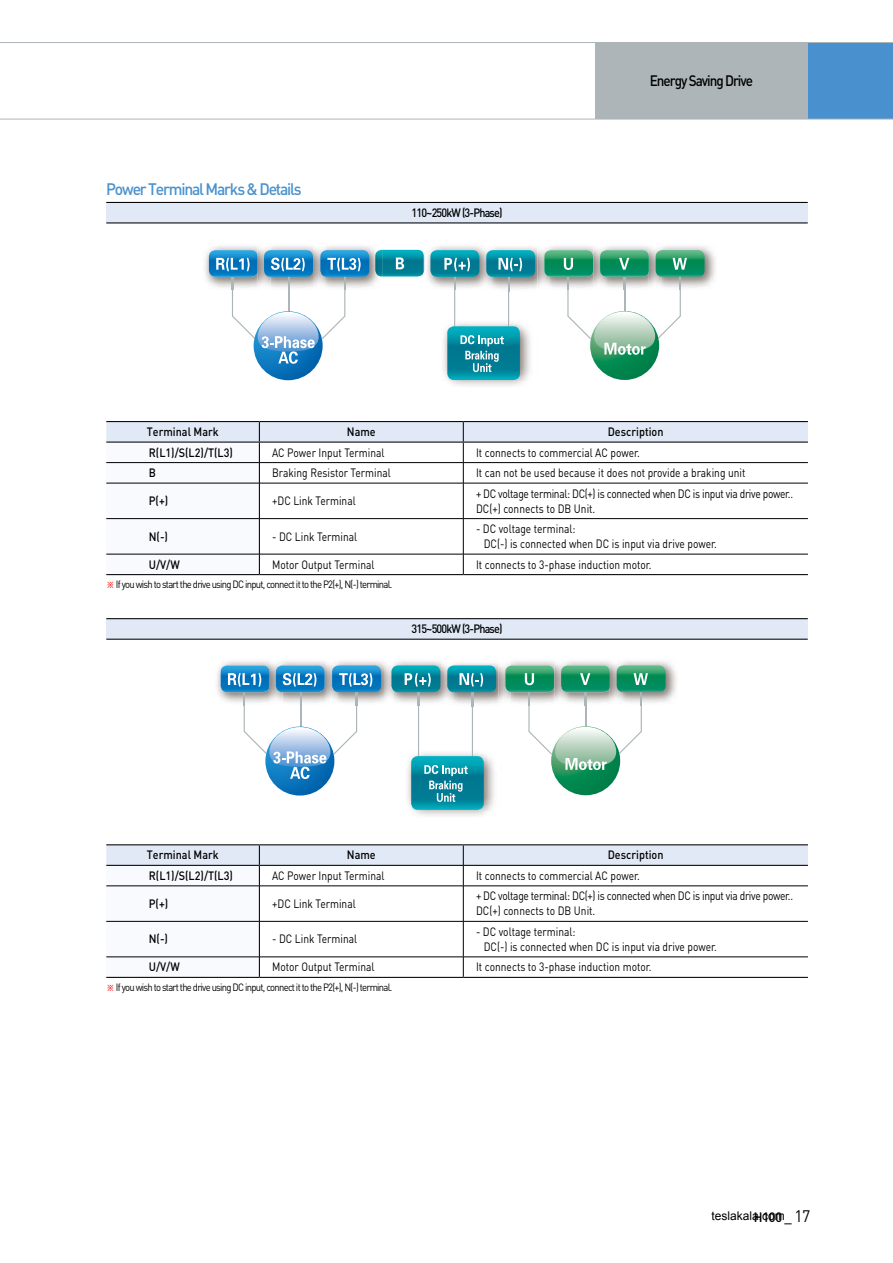
<style>
.page{position:relative;width:893px;height:1263px;background:#fff}
.page>*{position:absolute;margin:0;border:0;box-sizing:border-box;transform-origin:0 0}
.t1{font:500 16.5px "DIN";letter-spacing:-.075em;color:#4991ce;scale:.95 1}
.t2{font:500 15px "DIN";letter-spacing:-.075em;color:#000;scale:.9 1}
.t3{font:500 13.5px "DIN";color:#000;scale:.95 1}
.t4{font:12px/15px "DIN";color:#000;scale:.85 1}
.t5{font:12px/15px "DIN";letter-spacing:-.03em;color:#000;scale:.85 1}
.t6{font:500 12px "DIN";color:#000;scale:.9 1}
.t7{font:500 12px "DIN";letter-spacing:-.075em;color:#000;scale:.9 1}
.t8{font:12px "Arial";color:#000}
.t9{font:10.5px "DIN";letter-spacing:-.075em;color:#000;scale:.9 1}
.s1{font-family:"YDVYGO Std 12";color:#f00}
.s2{font-weight:400;font-size:16.5px}
</style>
<div class="page">
<div style="left:808px;top:43px;width:85px;height:76px;background:#4991ce"></div>
<div style="left:595px;top:43px;width:213px;height:76px;background:#adb5b8"></div>
<hr style="left:0;top:119px;width:893px;height:1px;background:#adb5b8">
<hr style="left:0;top:42px;width:893px;height:1px;background:#adb5b8">
<div style="left:106px;top:202px;width:702px;height:21px;background:#e1e9f6"></div>
<hr style="left:106px;top:202px;width:702px;height:1px;background:#000">
<hr style="left:106px;top:222px;width:702px;height:1px;background:#000">
<img style="left:205px;top:246px;width:52px;height:37px">
<img style="left:257px;top:245px;width:14px;height:5px">
<img style="left:326px;top:246px;width:56px;height:41px">
<img style="left:314px;top:245px;width:12px;height:5px">
<svg style="left:254px;top:311px;width:69px;height:69px"></svg>
<svg style="left:209px;top:250px;width:160px;height:114px"></svg>
<img style="left:593px;top:245px;width:13px;height:5px">
<img style="left:662px;top:246px;width:54px;height:41px">
<img style="left:649px;top:245px;width:13px;height:5px">
<svg style="left:375px;top:250px;width:330px;height:136px"></svg>
<svg style="left:106px;top:422px;width:702px;height:152px"></svg>
<hr style="left:106px;top:421px;width:153px;height:1px;background:#000">
<hr style="left:259px;top:421px;width:204px;height:1px;background:#000">
<hr style="left:463px;top:421px;width:345px;height:1px;background:#000">
<hr style="left:106px;top:483px;width:153px;height:1px;background:#000">
<hr style="left:259px;top:574px;width:204px;height:1px;background:#000">
<hr style="left:463px;top:574px;width:345px;height:1px;background:#000">
<hr style="left:106px;top:462px;width:153px;height:1px;background:#000">
<hr style="left:106px;top:574px;width:153px;height:1px;background:#000">
<hr style="left:106px;top:518px;width:153px;height:1px;background:#000">
<hr style="left:106px;top:554px;width:153px;height:1px;background:#000">
<div style="left:106px;top:619px;width:702px;height:20px;background:#e1e9f6"></div>
<hr style="left:106px;top:618px;width:702px;height:1px;background:#000">
<hr style="left:106px;top:639px;width:702px;height:1px;background:#000">
<img style="left:217px;top:661px;width:52px;height:37px">
<img style="left:269px;top:660px;width:13px;height:5px">
<img style="left:338px;top:661px;width:47px;height:41px">
<img style="left:325px;top:660px;width:13px;height:5px">
<img style="left:385px;top:662px;width:9px;height:40px">
<div style="left:265px;top:726px;width:69px;height:69px;background:#046bb4;border-radius:34px"></div>
<svg style="left:221px;top:665px;width:160px;height:114px"></svg>
<img style="left:510px;top:661px;width:44px;height:4px">
<img style="left:554px;top:660px;width:13px;height:5px">
<img style="left:623px;top:661px;width:54px;height:41px">
<img style="left:610px;top:660px;width:13px;height:5px">
<svg style="left:391px;top:665px;width:275px;height:151px"></svg>
<svg style="left:106px;top:845px;width:702px;height:132px"></svg>
<hr style="left:106px;top:844px;width:153px;height:1px;background:#000">
<hr style="left:259px;top:844px;width:204px;height:1px;background:#000">
<hr style="left:463px;top:844px;width:345px;height:1px;background:#000">
<hr style="left:106px;top:921px;width:153px;height:1px;background:#000">
<hr style="left:259px;top:977px;width:204px;height:1px;background:#000">
<hr style="left:463px;top:977px;width:345px;height:1px;background:#000">
<hr style="left:106px;top:885px;width:153px;height:1px;background:#000">
<hr style="left:106px;top:977px;width:153px;height:1px;background:#000">
<hr style="left:106px;top:956px;width:153px;height:1px;background:#000">
<h1 class="t1" style="left:106px;top:178px;width:207px">Power Terminal Marks &amp; Details</h1>
<p class="t7" style="left:411px;top:205px;width:103px">110~250kW (3-Phase)</p>
<p class="t2" style="left:650px;top:71px;width:116px">Energy Saving Drive</p>
<p class="t6" style="left:147px;top:424px;width:81px">Terminal Mark</p>
<p class="t6" style="left:347px;top:424px;width:34px">Name</p>
<p class="t6" style="left:608px;top:424px;width:63px">Description</p>
<p class="t6" style="left:149px;top:445px;width:95px">R(L1)/S(L2)/T(L3)</p>
<p class="t4" style="left:272px;top:445px;width:134px">AC Power Input Terminal</p>
<p class="t4" style="left:476px;top:445px;width:194px">It connects to commercial AC power.</p>
<p class="t6" style="left:149px;top:465px;width:9px">B</p>
<p class="t4" style="left:272px;top:465px;width:141px">Braking Resistor Terminal</p>
<p class="t4" style="left:476px;top:465px;width:318px">It can not be used because it does not provide a braking unit</p>
<p class="t6" style="left:149px;top:493px;width:23px">P(+)</p>
<p class="t4" style="left:272px;top:493px;width:100px">+DC Link Terminal</p>
<p class="t5" style="left:476px;top:486px;width:374px">+ DC voltage terminal: DC(+) is connected when DC is input via drive power..<br>DC(+) connects to DB Unit.</p>
<p class="t6" style="left:149px;top:529px;width:23px">N(-)</p>
<p class="t4" style="left:272px;top:529px;width:102px">- DC Link Terminal</p>
<p class="t4" style="left:484px;top:521px;width:276px;text-indent:-8px">- DC voltage terminal:<br>DC(-) is connected when DC is input via drive power.</p>
<p class="t6" style="left:149px;top:557px;width:36px">U/V/W</p>
<p class="t4" style="left:272px;top:557px;width:122px">Motor Output Terminal</p>
<p class="t4" style="left:476px;top:557px;width:208px">It connects to 3-phase induction motor.</p>
<p class="t9" style="left:106px;top:577px;width:319px"><span class="s1">※</span> If you wish to start the drive using DC input, connect it to the P2(+), N(-) terminal.</p>
<p class="t7" style="left:411px;top:621px;width:103px">315~500kW (3-Phase)</p>
<p class="t6" style="left:147px;top:847px;width:81px">Terminal Mark</p>
<p class="t6" style="left:347px;top:847px;width:34px">Name</p>
<p class="t6" style="left:608px;top:847px;width:63px">Description</p>
<p class="t6" style="left:149px;top:868px;width:95px">R(L1)/S(L2)/T(L3)</p>
<p class="t4" style="left:272px;top:868px;width:134px">AC Power Input Terminal</p>
<p class="t4" style="left:476px;top:868px;width:194px">It connects to commercial AC power.</p>
<p class="t6" style="left:149px;top:896px;width:23px">P(+)</p>
<p class="t4" style="left:272px;top:896px;width:100px">+DC Link Terminal</p>
<p class="t5" style="left:476px;top:888px;width:374px">+ DC voltage terminal: DC(+) is connected when DC is input via drive power..<br>DC(+) connects to DB Unit.</p>
<p class="t6" style="left:149px;top:931px;width:23px">N(-)</p>
<p class="t4" style="left:272px;top:931px;width:102px">- DC Link Terminal</p>
<p class="t4" style="left:484px;top:924px;width:276px;text-indent:-8px">- DC voltage terminal:<br>DC(-) is connected when DC is input via drive power.</p>
<p class="t6" style="left:149px;top:959px;width:36px">U/V/W</p>
<p class="t4" style="left:272px;top:959px;width:122px">Motor Output Terminal</p>
<p class="t4" style="left:476px;top:959px;width:208px">It connects to 3-phase induction motor.</p>
<p class="t9" style="left:106px;top:980px;width:319px"><span class="s1">※</span> If you wish to start the drive using DC input, connect it to the P2(+), N(-) terminal.</p>
<p class="t3" style="left:754px;top:1208px;width:61px">H100 _ <span class="s2">17</span></p>
<p class="t8" style="left:712px;top:1207px;width:75px">teslakala.com</p>
</div>
